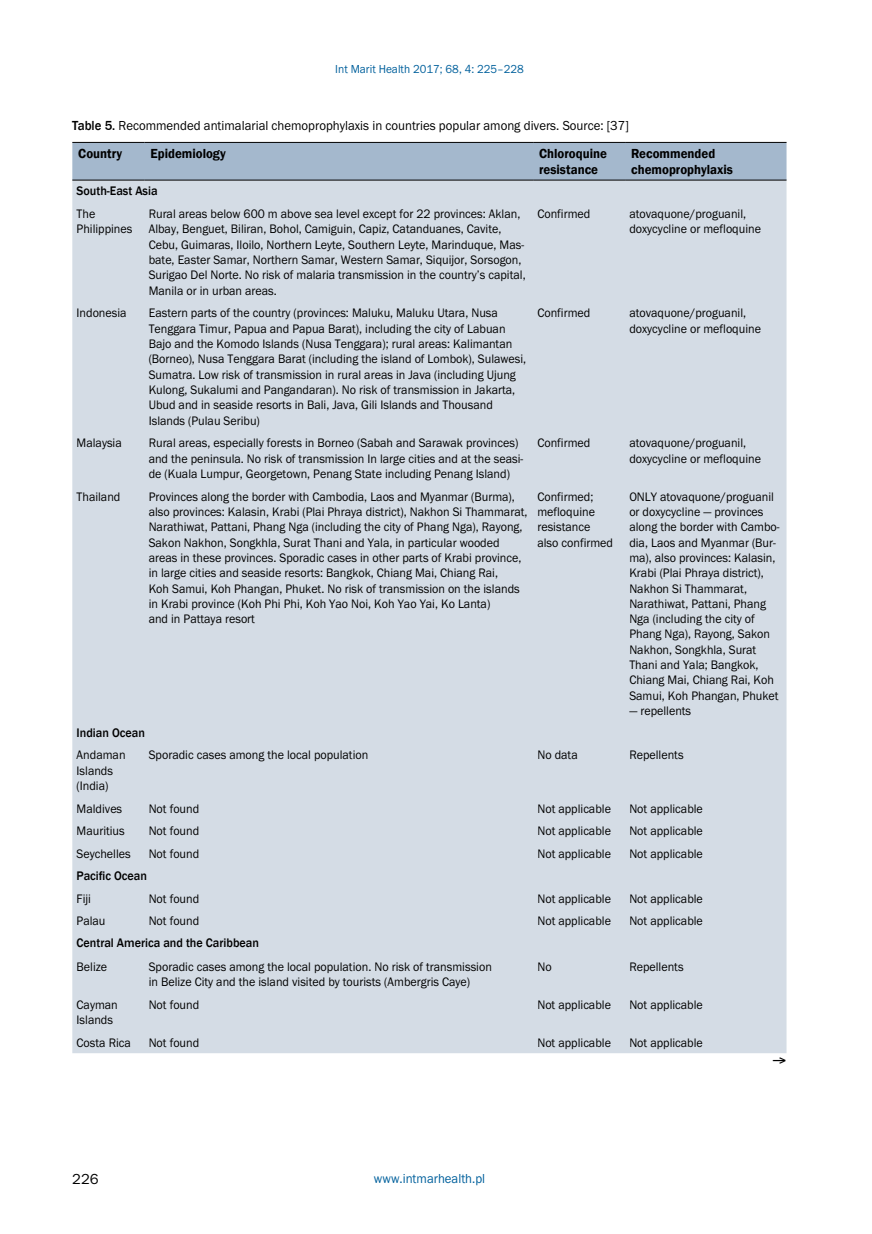
<style>
.page{position:relative;width:872px;height:1234px;background:#fff}
.page>*{position:absolute;margin:0;border:0;box-sizing:border-box;transform-origin:0 0}
.t1{font:15px "Franklin Got Itc TEE";color:#000}
.t2{font:13.5px "Franklin Got Itc TEE";color:#000;scale:.95 1}
.t3{font:600 13.5px/16.2px "Franklin Gothic";color:#000;scale:.95 1}
.t4{font:13.5px "Franklin Got Itc TEE";color:#00609c;scale:.95 1}
.t5{font:12.75px/15.3px "Franklin Got Itc TEE";color:#000;scale:.95 1}
.t6{font:500 12.75px "Franklin Gothic";color:#000;scale:.95 1}
.t7{font:12px "Franklin Got Itc TEE";color:#00609c;scale:.95 1}
.s1{font-family:"Franklin Gothic";font-weight:500}
</style>
<div class="page">
<div style="left:72px;top:143px;width:714px;height:37px;background:#a4b8cd"></div>
<div style="left:72px;top:181px;width:714px;height:871px;background:#d4dce5"></div>
<hr style="left:72px;top:142px;width:72px;height:1px;background:#000">
<hr style="left:144px;top:142px;width:389px;height:1px;background:#000">
<hr style="left:533px;top:142px;width:92px;height:1px;background:#000">
<hr style="left:625px;top:142px;width:161px;height:1px;background:#000">
<hr style="left:72px;top:180px;width:72px;height:1px;background:#000">
<hr style="left:144px;top:180px;width:389px;height:1px;background:#000">
<hr style="left:533px;top:180px;width:92px;height:1px;background:#000">
<hr style="left:625px;top:180px;width:161px;height:1px;background:#000">
<p class="t7" style="left:335px;top:62px;width:200px">Int Marit Health 2017; 68, 4: 225–228</p>
<p class="t2" style="left:72px;top:118px;width:587px"><span class="s1">Table 5.</span> Recommended antimalarial chemoprophylaxis in countries popular among divers. Source: [37]</p>
<p class="t3" style="left:78px;top:145px;width:48px">Country</p>
<p class="t3" style="left:150px;top:145px;width:81px">Epidemiology</p>
<p class="t3" style="left:539px;top:145px;width:73px">Chloroquine resistance</p>
<p class="t3" style="left:631px;top:145px;width:109px">Recommended chemoprophylaxis</p>
<p class="t6" style="left:77px;top:183px;width:87px">South-East Asia</p>
<p class="t5" style="left:77px;top:206px;width:60px">The<br>Philippines</p>
<p class="t5" style="left:149px;top:206px;width:398px">Rural areas below 600 m above sea level except for 22 provinces: Aklan, Albay, Benguet, Biliran, Bohol, Camiguin, Capiz, Catanduanes, Cavite, Cebu, Guimaras, Iloilo, Northern Leyte, Southern Leyte, Marinduque, Mas&shy;bate, Easter Samar, Northern Samar, Western Samar, Siquijor, Sorsogon, Surigao Del Norte. No risk of malaria transmission in the country’s capital, Manila or in urban areas.</p>
<p class="t5" style="left:537px;top:206px;width:57px">Confirmed</p>
<p class="t5" style="left:629px;top:206px;width:140px">atovaquone/proguanil, doxycycline or mefloquine</p>
<p class="t5" style="left:77px;top:305px;width:54px">Indonesia</p>
<p class="t5" style="left:149px;top:305px;width:399px">Eastern parts of the country (provinces: Maluku, Maluku Utara, Nusa Tenggara Timur, Papua and Papua Barat), including the city of Labuan Bajo and the Komodo Islands (Nusa Tenggara); rural areas: Kalimantan (Borneo), Nusa Tenggara Barat (including the island of Lombok), Sulawesi, Sumatra. Low risk of transmission in rural areas in Java (including Ujung Kulong, Sukalumi and Pangandaran). No risk of transmission in Jakarta, Ubud and in seaside resorts in Bali, Java, Gili Islands and Thousand Islands (Pulau Seribu)</p>
<p class="t5" style="left:537px;top:305px;width:57px">Confirmed</p>
<p class="t5" style="left:629px;top:305px;width:140px">atovaquone/proguanil, doxycycline or mefloquine</p>
<p class="t5" style="left:77px;top:435px;width:49px">Malaysia</p>
<p class="t5" style="left:149px;top:435px;width:396px">Rural areas, especially forests in Borneo (Sabah and Sarawak provinces) and the peninsula. No risk of transmission In large cities and at the seasi&shy;de (Kuala Lumpur, Georgetown, Penang State including Penang Island)</p>
<p class="t5" style="left:537px;top:435px;width:57px">Confirmed</p>
<p class="t5" style="left:629px;top:435px;width:140px">atovaquone/proguanil, doxycycline or mefloquine</p>
<p class="t5" style="left:77px;top:489px;width:48px">Thailand</p>
<p class="t5" style="left:149px;top:489px;width:400px">Provinces along the border with Cambodia, Laos and Myanmar (Burma), also provinces: Kalasin, Krabi (Plai Phraya district), Nakhon Si Thammarat, Narathiwat, Pattani, Phang Nga (including the city of Phang Nga), Rayong, Sakon Nakhon, Songkhla, Surat Thani and Yala, in particular wooded areas in these provinces. Sporadic cases in other parts of Krabi province, in large cities and seaside resorts: Bangkok, Chiang Mai, Chiang Rai,<br>Koh Samui, Koh Phangan, Phuket. No risk of transmission on the islands in Krabi province (Koh Phi Phi, Koh Yao Noi, Koh Yao Yai, Ko Lanta)<br>and in Pattaya resort</p>
<p class="t5" style="left:537px;top:489px;width:81px">Confirmed; mefloquine resistance also confirmed</p>
<p class="t5" style="left:629px;top:489px;width:159px">ONLY atovaquone/proguanil or doxycycline — provinces along the border with Cambo&shy;dia, Laos and Myanmar (Bur&shy;ma), also provinces: Kalasin,<br>Krabi (Plai Phraya district),<br>Nakhon Si Thammarat,<br>Narathiwat, Pattani, Phang<br>Nga (including the city of<br>Phang Nga), Rayong, Sakon<br>Nakhon, Songkhla, Surat<br>Thani and Yala; Bangkok,<br>Chiang Mai, Chiang Rai, Koh<br>Samui, Koh Phangan, Phuket</p>
<p class="t5" style="left:629px;top:703px;width:67px">— repellents</p>
<p class="t6" style="left:77px;top:724px;width:73px">Indian Ocean</p>
<p class="t5" style="left:77px;top:747px;width:53px">Andaman<br>Islands (India)</p>
<p class="t5" style="left:149px;top:747px;width:233px">Sporadic cases among the local population</p>
<p class="t5" style="left:537px;top:747px;width:44px">No data</p>
<p class="t5" style="left:629px;top:747px;width:59px">Repellents</p>
<p class="t5" style="left:77px;top:800px;width:50px">Maldives</p>
<p class="t5" style="left:149px;top:800px;width:55px">Not found</p>
<p class="t5" style="left:537px;top:800px;width:79px">Not applicable</p>
<p class="t5" style="left:629px;top:800px;width:79px">Not applicable</p>
<p class="t5" style="left:77px;top:823px;width:52px">Mauritius</p>
<p class="t5" style="left:149px;top:823px;width:55px">Not found</p>
<p class="t5" style="left:537px;top:823px;width:79px">Not applicable</p>
<p class="t5" style="left:629px;top:823px;width:79px">Not applicable</p>
<p class="t5" style="left:77px;top:846px;width:59px">Seychelles</p>
<p class="t5" style="left:149px;top:846px;width:55px">Not found</p>
<p class="t5" style="left:537px;top:846px;width:79px">Not applicable</p>
<p class="t5" style="left:629px;top:846px;width:79px">Not applicable</p>
<p class="t6" style="left:77px;top:867px;width:76px">Pacific Ocean</p>
<p class="t5" style="left:77px;top:890px;width:17px">Fiji</p>
<p class="t5" style="left:149px;top:890px;width:55px">Not found</p>
<p class="t5" style="left:537px;top:890px;width:79px">Not applicable</p>
<p class="t5" style="left:629px;top:890px;width:79px">Not applicable</p>
<p class="t5" style="left:77px;top:913px;width:32px">Palau</p>
<p class="t5" style="left:149px;top:913px;width:55px">Not found</p>
<p class="t5" style="left:537px;top:913px;width:79px">Not applicable</p>
<p class="t5" style="left:629px;top:913px;width:79px">Not applicable</p>
<p class="t6" style="left:77px;top:934px;width:193px">Central America and the Caribbean</p>
<p class="t5" style="left:77px;top:958px;width:34px">Belize</p>
<p class="t5" style="left:149px;top:958px;width:363px">Sporadic cases among the local population. No risk of transmission in Belize City and the island visited by tourists (Ambergris Caye)</p>
<p class="t5" style="left:537px;top:958px;width:16px">No</p>
<p class="t5" style="left:629px;top:958px;width:59px">Repellents</p>
<p class="t5" style="left:77px;top:996px;width:45px">Cayman<br>Islands</p>
<p class="t5" style="left:149px;top:996px;width:55px">Not found</p>
<p class="t5" style="left:537px;top:996px;width:79px">Not applicable</p>
<p class="t5" style="left:629px;top:996px;width:79px">Not applicable</p>
<p class="t5" style="left:77px;top:1034px;width:59px">Costa Rica</p>
<p class="t5" style="left:149px;top:1034px;width:55px">Not found</p>
<p class="t5" style="left:537px;top:1034px;width:79px">Not applicable</p>
<p class="t5" style="left:629px;top:1034px;width:79px">Not applicable</p>
<p class="t1" style="left:72px;top:1170px;width:28px">226</p>
<p class="t4" style="left:374px;top:1170px;width:119px">www.intmarhealth.pl</p>
</div>
